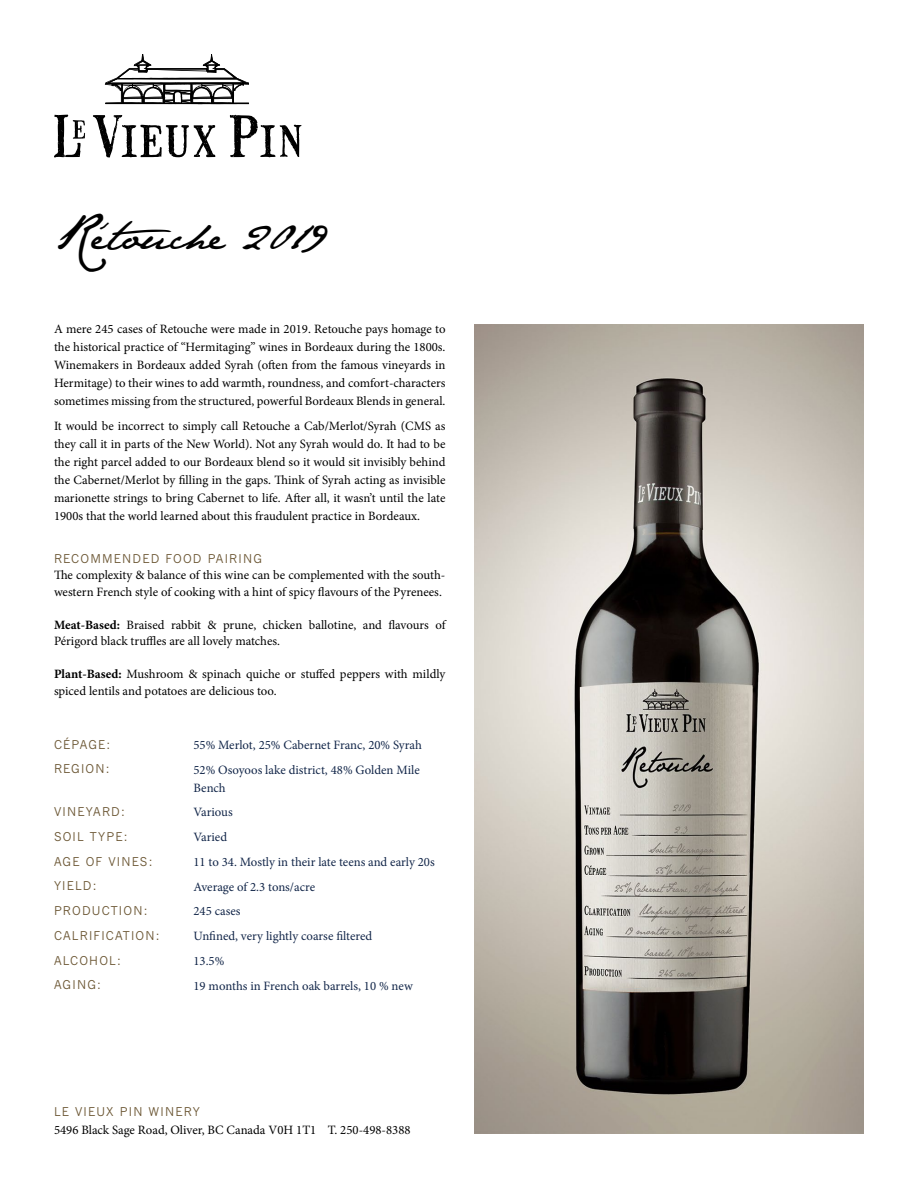
<style>
.page{position:relative;width:918px;height:1188px;background:#fff}
.page>*{position:absolute;margin:0;border:0;box-sizing:border-box;transform-origin:0 0}
.t1{font:40.5px "Jane Austen";color:#000}
.t2{font:12.75px/18px "Minion Pro";color:#000}
.t3{font:12.75px/18px "Minion Pro";color:#122649}
.t4{font:12px "News Gothic MT Pro";letter-spacing:.1em;color:#6b5633}
.s1{font-weight:700}
</style>
<div class="page">
<svg style="left:105px;top:54px;width:144px;height:51px"></svg>
<svg style="left:230px;top:115px;width:71px;height:42px"></svg>
<svg style="left:93px;top:115px;width:122px;height:42px"></svg>
<svg style="left:54px;top:115px;width:31px;height:42px"></svg>
<img style="left:475px;top:324px;width:389px;height:810px">
<p class="t1" style="left:54px;top:211px;width:274px">Rétouche 2019</p>
<p class="t2" style="left:54px;top:320px;width:393px;text-align:justify">A mere 245 cases of Retouche were made in 2019. Retouche pays homage to the historical practice of “Hermitaging” wines in Bordeaux during the 1800s.<br>Winemakers in Bordeaux added Syrah (often from the famous vineyards in Hermitage) to their wines to add warmth, roundness, and comfort-characters sometimes missing from the structured, powerful Bordeaux Blends in general.</p>
<p class="t2" style="left:54px;top:417px;width:393px;text-align:justify">It would be incorrect to simply call Retouche a Cab/Merlot/Syrah (CMS as they call it in parts of the New World). Not any Syrah would do. It had to be the right parcel added to our Bordeaux blend so it would sit invisibly behind the Cabernet/Merlot by filling in the gaps. Think of Syrah acting as invisible marionette strings to bring Cabernet to life. After all, it wasn’t until the late 1900s that the world learned about this fraudulent practice in Bordeaux.</p>
<p class="t4" style="left:54px;top:551px;width:209px">RECOMMENDED FOOD PAIRING</p>
<p class="t2" style="left:54px;top:567px;width:393px;line-height:16.5px">The complexity &amp; balance of this wine can be complemented with the south&shy;western French style of cooking with a hint of spicy flavours of the Pyrenees.</p>
<p class="t2" style="left:54px;top:617px;width:393px;line-height:16.5px"><span class="s1">Meat-Based:</span> Braised rabbit &amp; prune, chicken ballotine, and flavours of<br>Périgord black truffles are all lovely matches.</p>
<p class="t2" style="left:54px;top:666px;width:393px;line-height:16.5px"><span class="s1">Plant-Based:</span> Mushroom &amp; spinach quiche or stuffed peppers with mildly spiced lentils and potatoes are delicious too.</p>
<p class="t4" style="left:54px;top:737px;width:58px">CÉPAGE:</p>
<p class="t4" style="left:54px;top:762px;width:57px">REGION:</p>
<p class="t4" style="left:54px;top:805px;width:72px">VINEYARD:</p>
<p class="t4" style="left:54px;top:829px;width:75px">SOIL TYPE:</p>
<p class="t4" style="left:54px;top:854px;width:100px">AGE OF VINES:</p>
<p class="t4" style="left:54px;top:879px;width:44px">YIELD:</p>
<p class="t4" style="left:54px;top:904px;width:95px">PRODUCTION:</p>
<p class="t4" style="left:54px;top:928px;width:107px">CALRIFICATION:</p>
<p class="t4" style="left:54px;top:953px;width:68px">ALCOHOL:</p>
<p class="t4" style="left:54px;top:978px;width:48px">AGING:</p>
<p class="t3" style="left:194px;top:736px;width:230px">55% Merlot, 25% Cabernet Franc, 20% Syrah</p>
<p class="t3" style="left:194px;top:761px;width:228px">52% Osoyoos lake district, 48% Golden Mile<br>Bench</p>
<p class="t3" style="left:194px;top:803px;width:41px">Various</p>
<p class="t3" style="left:194px;top:828px;width:35px">Varied</p>
<p class="t3" style="left:194px;top:853px;width:243px">11 to 34. Mostly in their late teens and early 20s</p>
<p class="t3" style="left:194px;top:878px;width:123px">Average of 2.3 tons/acre</p>
<p class="t3" style="left:194px;top:902px;width:49px">245 cases</p>
<p class="t3" style="left:194px;top:927px;width:180px">Unfined, very lightly coarse filtered</p>
<p class="t3" style="left:194px;top:952px;width:32px">13.5%</p>
<p class="t3" style="left:194px;top:977px;width:221px">19 months in French oak barrels, 10 % new</p>
<p class="t4" style="left:54px;top:1104px;width:147px">LE VIEUX PIN WINERY</p>
<p class="t2" style="left:54px;top:1121px;width:358px">5496 Black Sage Road, Oliver, BC Canada V0H 1T1 T. 250-498-8388</p>
</div>
